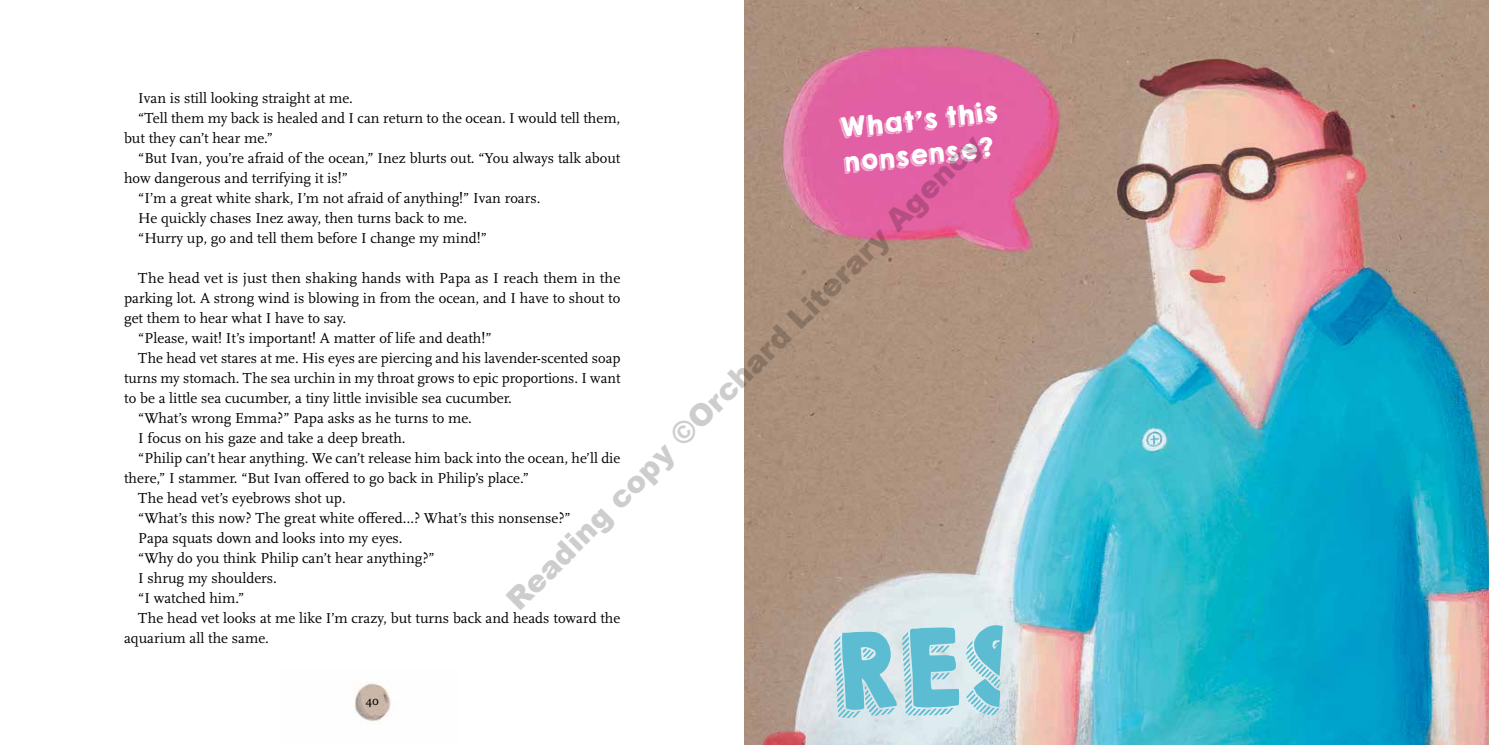
<style>
.page{position:relative;width:1489px;height:745px;background:#fff}
.page>*{position:absolute;margin:0;border:0;box-sizing:border-box;transform-origin:0 0}
.t1{font:900 30px "Arial";color:rgb(0 0 0/.2)}
.t2{font:23.75px/35px "KGHAPPY";color:#fff}
.t3{font:15px "Scala Pro";color:#000}
.t4{font:13.75px "Minion Pro Capt";color:#000}
</style>
<div class="page">
<img style="left:353px;top:683px;width:39px;height:39px">
<img style="left:744px;top:0;width:744px;height:744px">
<svg style="left:834px;top:624px;width:168px;height:93px;background:#98d1dd"></svg>
<p class="t3" style="left:138px;top:89px;width:216px">Ivan is still looking straight at me.</p>
<p class="t3" style="left:138px;top:109px;width:483px">“Tell them my back is healed and I can return to the ocean. I would tell them,</p>
<p class="t3" style="left:124px;top:129px;width:150px">but they can’t hear me.”</p>
<p class="t3" style="left:138px;top:149px;width:483px">“But Ivan, you’re afraid of the ocean,” Inez blurts out. “You always talk about</p>
<p class="t3" style="left:124px;top:169px;width:225px">how dangerous and terrifying it is!”</p>
<p class="t3" style="left:138px;top:189px;width:404px">“I’m a great white shark, I’m not afraid of anything!” Ivan roars.</p>
<p class="t3" style="left:138px;top:209px;width:330px">He quickly chases Inez away, then turns back to me.</p>
<p class="t3" style="left:138px;top:229px;width:350px">“Hurry up, go and tell them before I change my mind!”</p>
<p class="t3" style="left:138px;top:269px;width:483px">The head vet is just then shaking hands with Papa as I reach them in the</p>
<p class="t3" style="left:124px;top:289px;width:498px">parking lot. A strong wind is blowing in from the ocean, and I have to shout to</p>
<p class="t3" style="left:124px;top:309px;width:224px">get them to hear what I have to say.</p>
<p class="t3" style="left:138px;top:329px;width:355px">“Please, wait! It’s important! A matter of life and death!”</p>
<p class="t3" style="left:138px;top:349px;width:483px">The head vet stares at me. His eyes are piercing and his lavender-scented soap</p>
<p class="t3" style="left:124px;top:369px;width:498px">turns my stomach. The sea urchin in my throat grows to epic proportions. I want</p>
<p class="t3" style="left:124px;top:389px;width:389px">to be a little sea cucumber, a tiny little invisible sea cucumber.</p>
<p class="t3" style="left:138px;top:409px;width:335px">“What’s wrong Emma?” Papa asks as he turns to me.</p>
<p class="t3" style="left:138px;top:429px;width:269px">I focus on his gaze and take a deep breath.</p>
<p class="t3" style="left:138px;top:449px;width:483px">“Philip can’t hear anything. We can’t release him back into the ocean, he’ll die</p>
<p class="t3" style="left:124px;top:469px;width:406px">there,” I stammer. “But Ivan offered to go back in Philip’s place.”</p>
<p class="t3" style="left:138px;top:489px;width:209px">The head vet’s eyebrows shot up.</p>
<p class="t3" style="left:138px;top:509px;width:434px">“What’s this now? The great white offered…? What’s this nonsense?”</p>
<p class="t3" style="left:138px;top:529px;width:266px">Papa squats down and looks into my eyes.</p>
<p class="t3" style="left:138px;top:549px;width:298px">“Why do you think Philip can’t hear anything?”</p>
<p class="t3" style="left:138px;top:569px;width:140px">I shrug my shoulders.</p>
<p class="t3" style="left:138px;top:589px;width:107px">“I watched him.”</p>
<p class="t3" style="left:138px;top:609px;width:483px">The head vet looks at me like I’m crazy, but turns back and heads toward the</p>
<p class="t3" style="left:124px;top:629px;width:146px">aquarium all the same.</p>
<h2 class="t2" style="left:837px;top:111px;width:161px;rotate:-6deg">What’s this nonsense?</h2>
<h1 class="t1" style="left:496px;top:589px;width:659px;rotate:-45deg">Reading copy ©Orchard Literary Agency</h1>
<p class="t4" style="left:365px;top:691px;width:15px">40</p>
</div>
